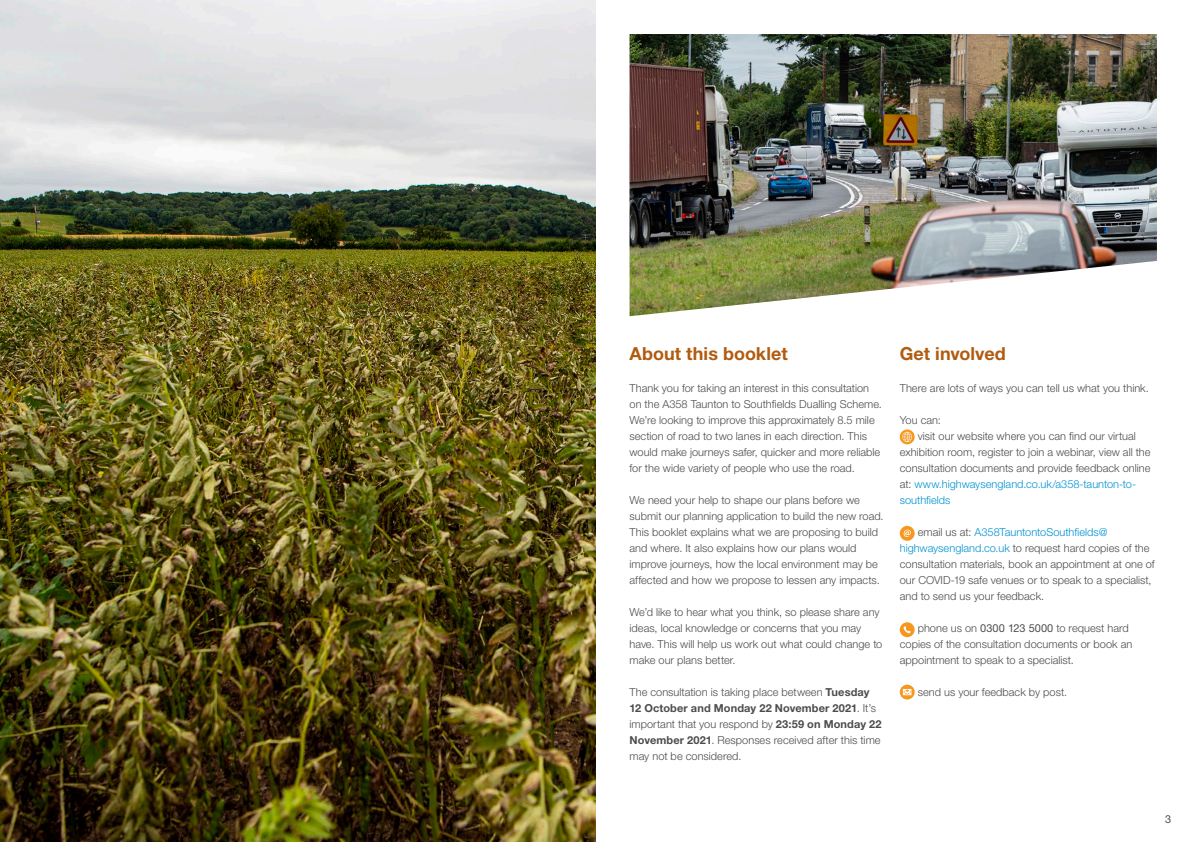
<style>
.page{position:relative;width:1191px;height:842px;background:#fff}
.page>*{position:absolute;margin:0;border:0;box-sizing:border-box;transform-origin:0 0}
.t1{font:700 18px "Helvetica Neue LT Pro";color:#b15b10}
.t2{font:300 11px/16px "Helvetica Neue LT Pro";color:#4b4c4d}
.t3{font:300 11px "Helvetica Neue LT Pro";color:#0093d0}
.t4{font:11px "Helvetica Neue LT Pro";color:#4b4c4d}
.s1{font-weight:700}
.s2{color:#4b4c4d}
.s3{color:#0093d0}
.s4{font-weight:400}
</style>
<div class="page">
<svg style="left:899px;top:429px;width:15px;height:15px"></svg>
<svg style="left:902px;top:432px;width:10px;height:10px"></svg>
<svg style="left:899px;top:526px;width:15px;height:15px"></svg>
<svg style="left:903px;top:530px;width:7px;height:7px"></svg>
<svg style="left:899px;top:622px;width:15px;height:15px"></svg>
<svg style="left:903px;top:626px;width:7px;height:7px"></svg>
<svg style="left:899px;top:685px;width:15px;height:14px"></svg>
<img style="left:629px;top:34px;width:528px;height:282px">
<img style="left:0;top:0;width:595px;height:842px">
<h1 class="t1" style="left:629px;top:343px;width:160px">About this booklet</h1>
<p class="t2" style="left:629px;top:380px;width:254px">Thank you for taking an interest in this consultation on the A358 Taunton to Southfields Dualling Scheme.<br>We’re looking to improve this approximately 8.5 mile section of road to two lanes in each direction. This would make journeys safer, quicker and more reliable for the wide variety of people who use the road.</p>
<p class="t2" style="left:629px;top:492px;width:255px">We need your help to shape our plans before we submit our planning application to build the new road.<br>This booklet explains what we are proposing to build and where. It also explains how our plans would improve journeys, how the local environment may be affected and how we propose to lessen any impacts.</p>
<p class="t2" style="left:629px;top:604px;width:254px">We’d like to hear what you think, so please share any ideas, local knowledge or concerns that you may have. This will help us work out what could change to make our plans better.</p>
<p class="t2" style="left:629px;top:684px;width:254px">The consultation is taking place between <span class="s1">Tuesday 12 October and Monday 22 November 2021</span>. It’s important that you respond by <span class="s1">23:59 on Monday 22<br>November 2021</span>. Responses received after this time may not be considered.</p>
<h1 class="t1" style="left:899px;top:343px;width:108px">Get involved</h1>
<p class="t2" style="left:899px;top:380px;width:250px">There are lots of ways you can tell us what you think.</p>
<p class="t2" style="left:899px;top:412px;width:43px">You can:</p>
<p class="t2" style="left:917px;top:428px;width:220px">visit our website where you can find our virtual</p>
<p class="t2" style="left:899px;top:444px;width:252px">exhibition room, register to join a webinar, view all the</p>
<p class="t2" style="left:899px;top:460px;width:252px">consultation documents and provide feedback online</p>
<p class="t3" style="left:899px;top:477px;width:238px"><span class="s2">at:</span> www.highwaysengland.co.uk/a358-taunton-to-</p>
<p class="t3" style="left:899px;top:493px;width:52px">southfields</p>
<p class="t2" style="left:899px;top:524px;width:256px;text-indent:18px">email us at: <span class="s3">A358TauntontoSouthfields@ highwaysengland.co.uk</span> to request hard copies of the consultation materials, book an appointment at one of our COVID-19 safe venues or to speak to a specialist, and to send us your feedback.</p>
<p class="t2" style="left:899px;top:620px;width:234px;text-indent:18px">phone us on <span class="s4">0300 123 5000</span> to request hard copies of the consultation documents or book an appointment to speak to a specialist.</p>
<p class="t2" style="left:917px;top:684px;width:151px">send us your feedback by post.</p>
<p class="t4" style="left:1165px;top:812px;width:8px">3</p>
</div>
